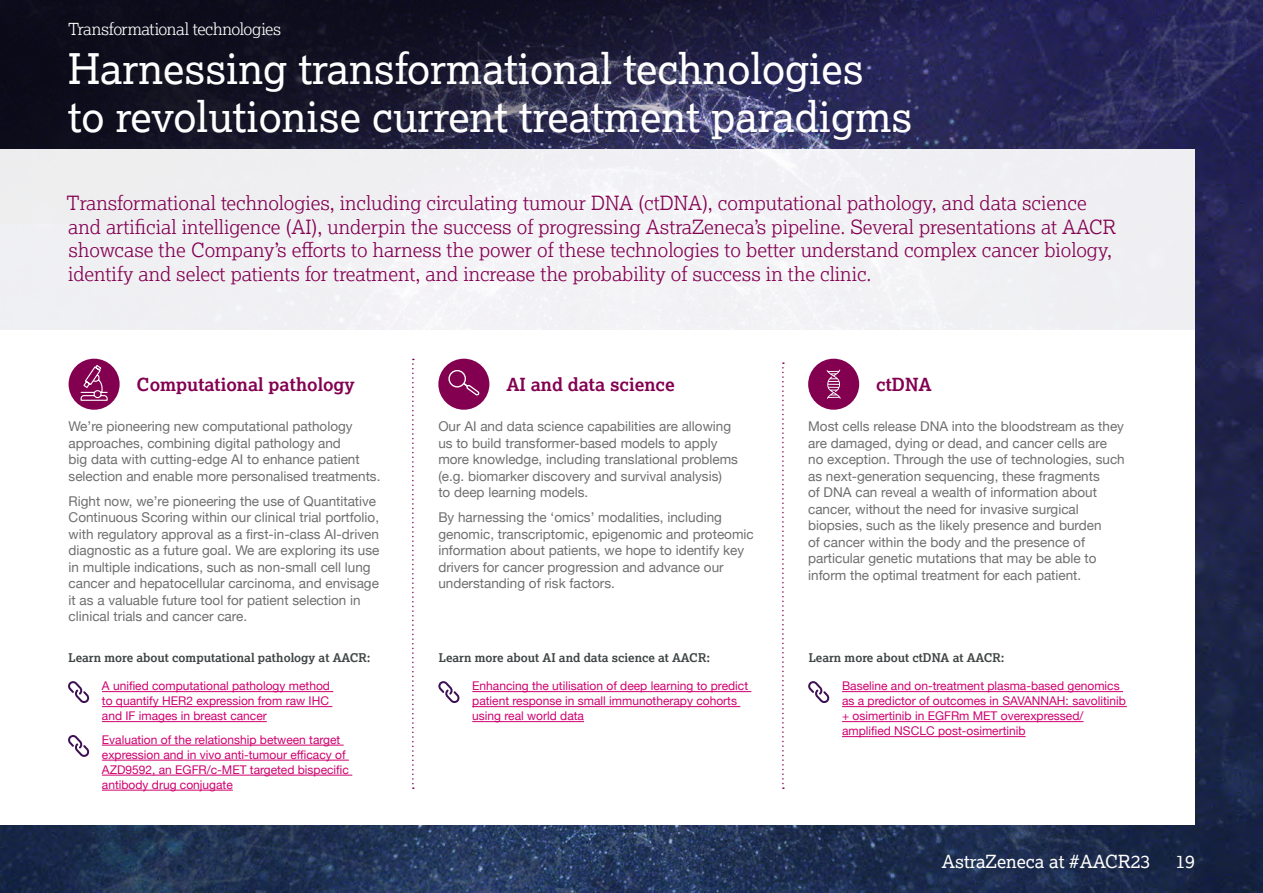
<style>
.page{position:relative;width:1263px;height:893px;background:#fff}
.page>*{position:absolute;margin:0;border:0;box-sizing:border-box;transform-origin:0 0}
.t1{font:42px/48px "Lexia";color:#fff}
.t2{font:300 19.5px/23.4px "Lexia";color:#830051}
.t3{font:700 18px "Lexia";color:#830051}
.t4{font:18px "Lexia";color:#fff}
.t5{font:300 16.5px "Lexia";letter-spacing:-.025em;color:#fff}
.t6{font:13.5px/16.5px "Helvetica Neue";color:#706f6f}
.t7{font:12px/15px "Helvetica Neue";color:#d0006f}
.t8{font:700 12px "Lexia";color:#3f4444}
</style>
<div class="page">
<img style="left:0;top:223px;width:1263px;height:670px">
<svg style="left:0;top:0;width:1263px;height:223px;background:#222143"></svg>
<div style="left:0;top:150px;width:1195px;height:180px;background:#f0f0f3"></div>
<div style="left:0;top:330px;width:1195px;height:495px;background:#fff"></div>
<hr style="left:102px;top:691px;width:231px;height:1px;background:#d0006f">
<hr style="left:102px;top:706px;width:230px;height:1px;background:#d0006f">
<hr style="left:102px;top:721px;width:165px;height:1px;background:#d0006f">
<hr style="left:102px;top:745px;width:242px;height:1px;background:#d0006f">
<hr style="left:102px;top:760px;width:247px;height:1px;background:#d0006f">
<hr style="left:102px;top:775px;width:250px;height:1px;background:#d0006f">
<hr style="left:102px;top:790px;width:131px;height:1px;background:#d0006f">
<svg style="left:68px;top:681px;width:22px;height:22px"></svg>
<svg style="left:68px;top:735px;width:22px;height:22px"></svg>
<hr style="left:472px;top:691px;width:279px;height:1px;background:#d0006f">
<hr style="left:472px;top:706px;width:268px;height:1px;background:#d0006f">
<hr style="left:472px;top:721px;width:112px;height:1px;background:#d0006f">
<svg style="left:438px;top:681px;width:22px;height:22px"></svg>
<hr style="left:842px;top:691px;width:281px;height:1px;background:#d0006f">
<hr style="left:842px;top:706px;width:285px;height:1px;background:#d0006f">
<hr style="left:842px;top:721px;width:241px;height:1px;background:#d0006f">
<hr style="left:842px;top:736px;width:184px;height:1px;background:#d0006f">
<svg style="left:808px;top:681px;width:22px;height:22px"></svg>
<div style="left:808px;top:359px;width:51px;height:51px;background:#830051;border-radius:50%"></div>
<svg style="left:826px;top:370px;width:15px;height:29px"></svg>
<div style="left:438px;top:359px;width:51px;height:51px;background:#830051;border-radius:50%"></div>
<svg style="left:448px;top:370px;width:32px;height:26px"></svg>
<div style="left:69px;top:359px;width:51px;height:51px;background:#830051;border-radius:50%"></div>
<svg style="left:80px;top:365px;width:28px;height:36px"></svg>
<svg style="left:412px;top:359px;width:2px;height:430px"></svg>
<svg style="left:782px;top:362px;width:2px;height:427px"></svg>
<p class="t5" style="left:68px;top:19px;width:215px">Transformational technologies</p>
<h1 class="t1" style="left:68px;top:44px;width:846px">Harnessing transformational technologies<br>to revolutionise current treatment paradigms</h1>
<p class="t2" style="left:67px;top:191px;width:1051px">Transformational technologies, including circulating tumour DNA (ctDNA), computational pathology, and data science and artificial intelligence (AI), underpin the success of progressing AstraZeneca’s pipeline. Several presentations at AACR showcase the Company’s efforts to harness the power of these technologies to better understand complex cancer biology, identify and select patients for treatment, and increase the probability of success in the clinic.</p>
<h3 class="t3" style="left:137px;top:373px;width:220px">Computational pathology</h3>
<p class="t6" style="left:69px;top:419px;width:313px">We’re pioneering new computational pathology approaches, combining digital pathology and<br>big data with cutting-edge AI to enhance patient selection and enable more personalised treatments.</p>
<p class="t6" style="left:69px;top:493px;width:312px">Right now, we’re pioneering the use of Quantitative Continuous Scoring within our clinical trial portfolio, with regulatory approval as a first-in-class AI-driven diagnostic as a future goal. We are exploring its use in multiple indications, such as non-small cell lung cancer and hepatocellular carcinoma, and envisage it as a valuable future tool for patient selection in clinical trials and cancer care.</p>
<p class="t8" style="left:69px;top:650px;width:303px">Learn more about computational pathology at AACR:</p>
<p class="t7" style="left:102px;top:679px;width:230px;text-align:justify">A unified computational pathology method to quantify HER2 expression from raw IHC and IF images in breast cancer</p>
<p class="t7" style="left:102px;top:733px;width:249px">Evaluation of the relationship between target expression and in vivo anti-tumour efficacy of AZD9592, an EGFR/c-MET targeted bispecific antibody drug conjugate</p>
<h3 class="t3" style="left:506px;top:373px;width:170px">AI and data science</h3>
<p class="t6" style="left:438px;top:419px;width:301px">Our AI and data science capabilities are allowing us to build transformer-based models to apply more knowledge, including translational problems (e.g. biomarker discovery and survival analysis)<br>to deep learning models.</p>
<p class="t6" style="left:438px;top:510px;width:317px">By harnessing the ‘omics’ modalities, including genomic, transcriptomic, epigenomic and proteomic information about patients, we hope to identify key drivers for cancer progression and advance our understanding of risk factors.</p>
<p class="t8" style="left:439px;top:650px;width:273px">Learn more about AI and data science at AACR:</p>
<p class="t7" style="left:472px;top:679px;width:277px">Enhancing the utilisation of deep learning to predict patient response in small immunotherapy cohorts using real world data</p>
<h3 class="t3" style="left:876px;top:373px;width:57px">ctDNA</h3>
<p class="t6" style="left:808px;top:419px;width:318px">Most cells release DNA into the bloodstream as they are damaged, dying or dead, and cancer cells are no exception. Through the use of technologies, such as next-generation sequencing, these fragments<br>of DNA can reveal a wealth of information about cancer, without the need for invasive surgical biopsies, such as the likely presence and burden<br>of cancer within the body and the presence of particular genetic mutations that may be able to inform the optimal treatment for each patient.</p>
<p class="t8" style="left:809px;top:650px;width:197px">Learn more about ctDNA at AACR:</p>
<p class="t7" style="left:842px;top:679px;width:285px">Baseline and on-treatment plasma-based genomics as a predictor of outcomes in SAVANNAH: savolitinib + osimertinib in EGFRm MET overexpressed/ amplified NSCLC post-osimertinib</p>
<h3 class="t4" style="left:942px;top:850px;width:210px">AstraZeneca at #AACR23</h3>
<h3 class="t4" style="left:1175px;top:850px;width:21px">19</h3>
</div>
